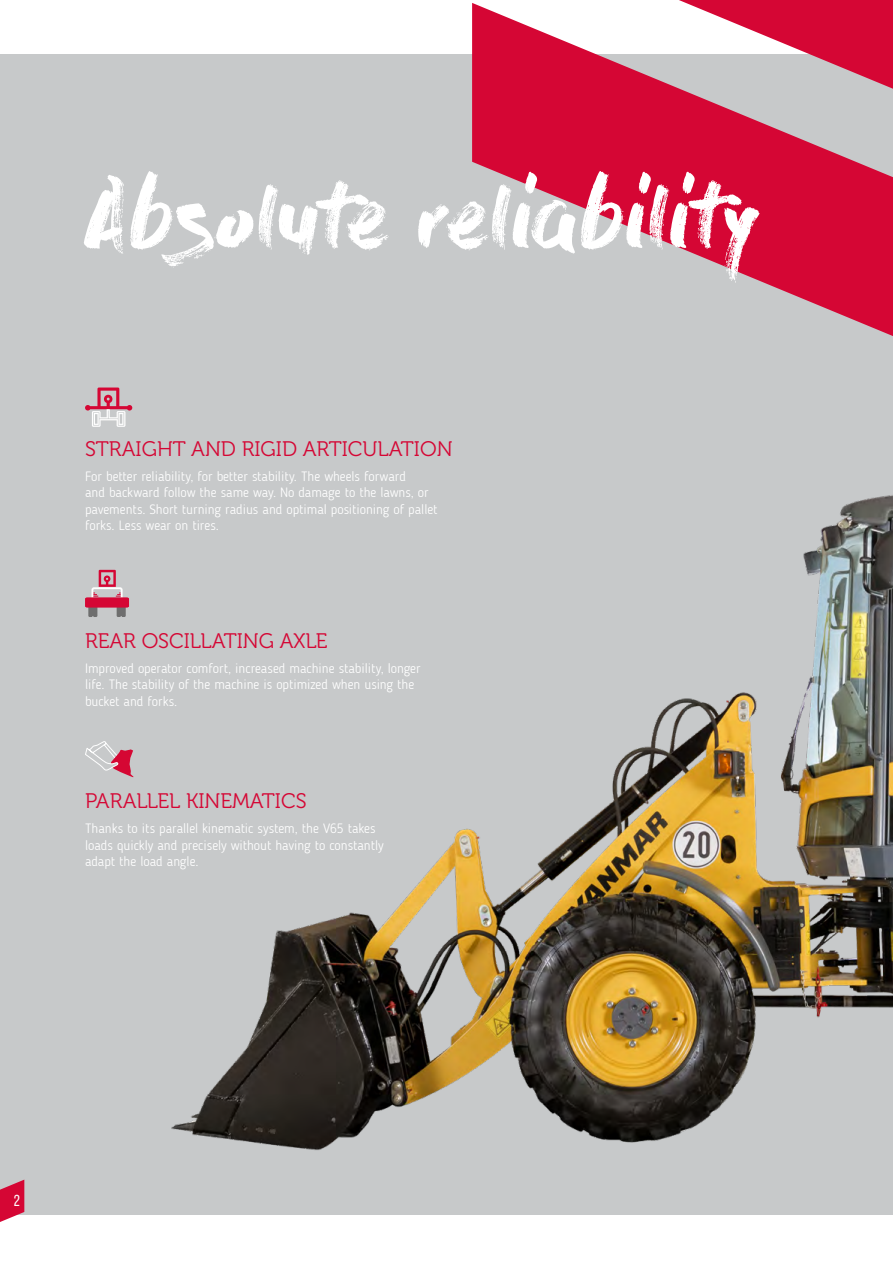
<style>
.page{position:relative;width:893px;height:1263px;background:#fff}
.page>*{position:absolute;margin:0;border:0;box-sizing:border-box;transform-origin:0 0}
.t1{font:87.45px "Dry Brush";letter-spacing:-.03em;color:#fff}
.t2{font:21px "Museo 300";color:#d50634}
.t3{font:15.9px "Bebas Neue";color:#fff}
.t4{font:300 13.5px/16.5px "Blogger Sans";color:#fff}
</style>
<div class="page">
<div style="left:0;top:54px;width:893px;height:1160px;background:#c7c9ca"></div>
<svg style="left:679px;top:0;width:214px;height:3px"></svg>
<svg style="left:472px;top:3px;width:421px;height:325px;fill:#d50634"></svg>
<svg style="left:0;top:1179px;width:24px;height:43px"></svg>
<img style="left:171px;top:328px;width:722px;height:822px">
<svg style="left:85px;top:387px;width:47px;height:40px"></svg>
<svg style="left:85px;top:570px;width:44px;height:47px"></svg>
<svg style="left:85px;top:741px;width:49px;height:36px"></svg>
<h1 class="t1" style="left:85px;top:166px;width:677px">Absolute reliability</h1>
<h2 class="t2" style="left:85px;top:437px;width:369px">STRAIGHT AND RIGID ARTICULATION</h2>
<p class="t4" style="left:85px;top:468px;width:354px">For better reliability, for better stability. The wheels forward<br>and backward follow the same way. No damage to the lawns, or pavements. Short turning radius and optimal positioning of pallet forks. Less wear on tires.</p>
<h2 class="t2" style="left:85px;top:629px;width:244px">REAR OSCILLATING AXLE</h2>
<p class="t4" style="left:85px;top:660px;width:337px">Improved operator comfort, increased machine stability, longer life. The stability of the machine is optimized when using the bucket and forks.</p>
<h2 class="t2" style="left:85px;top:790px;width:223px">PARALLEL KINEMATICS</h2>
<p class="t4" style="left:85px;top:820px;width:300px">Thanks to its parallel kinematic system, the V65 takes loads quickly and precisely without having to constantly adapt the load angle.</p>
<p class="t3" style="left:14px;top:1192px;width:8px">2</p>
</div>
